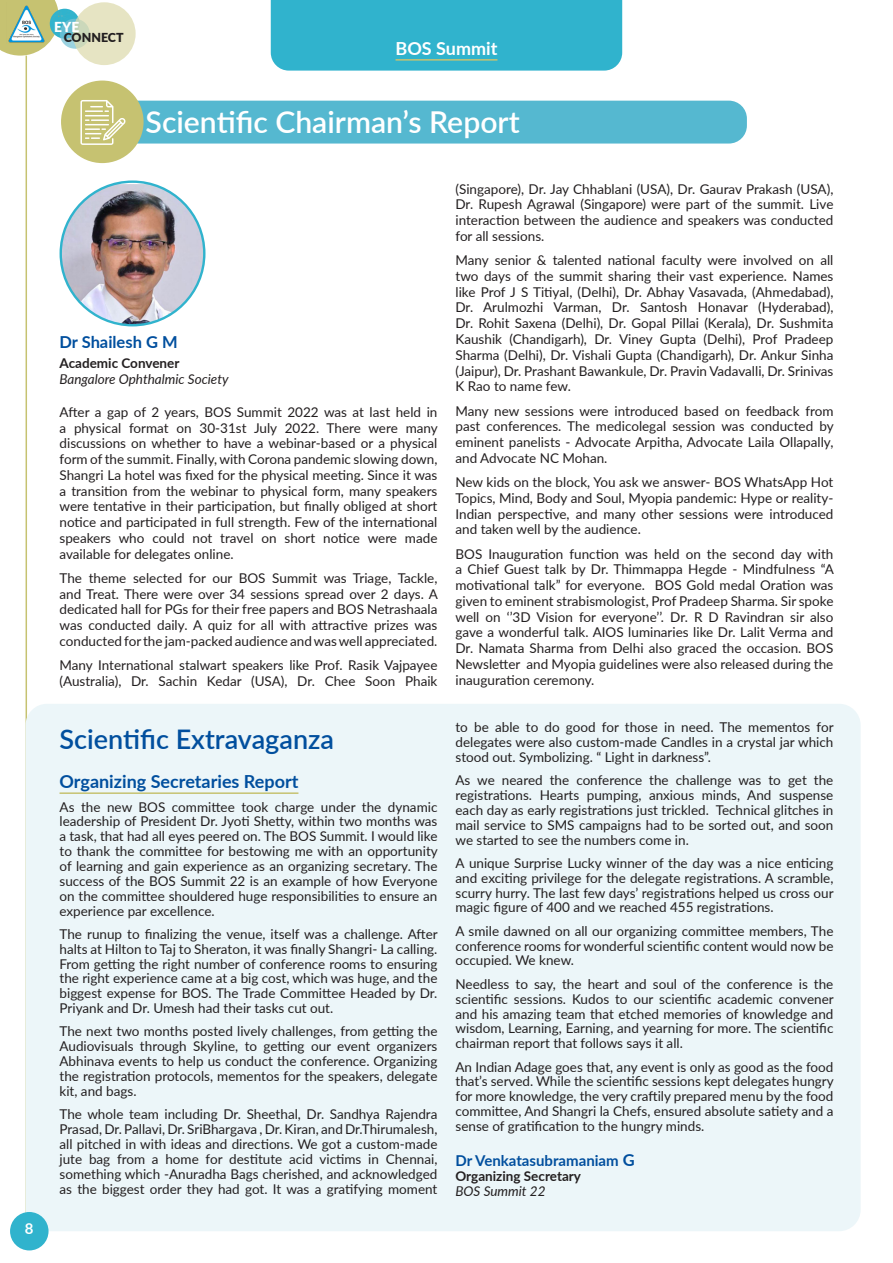
<style>
.page{position:relative;width:893px;height:1263px;background:#fff}
.page>*{position:absolute;margin:0;border:0;box-sizing:border-box;transform-origin:0 0}
.header_with_shading{font:600 30.15px "Lato";color:#fff}
.Paragraph_Style_1{font:600 27px "Lato";color:#014f9e}
.SUB_HEAD{font:700 18px "Lato";color:#014f9e}
.SUB_HEAD-2{font:700 18px "Lato";color:#fff}
.name_under_photo{font:700 16.5px "Lato";color:#014f9e}
.name_under_photo-2{font:700 15px "Lato";color:#014f9e}
.t1{font:700 15px "Lato";color:#fff}
.t2{font:900 13.8px "Lato";color:#fff}
.lato_10_light_2mm{font:13.5px/14.9px "Lato";color:#231f20;text-align:justify}
.Body{font:13.5px/15.8px "Lato";color:#231f20;text-align:justify}
.lato_10_light_2mm-2{font:italic 13.5px "Lato";color:#231f20}
.lato_10_light_2mm-3{font:700 13.5px "Lato";color:#231f20}
.t3{font:900 12.45px "Lato";color:#231f20}
.s1{font-size:16.5px}
</style>
<div class="page">
<svg style="left:0;top:0;width:82px;height:56px"></svg>
<svg style="left:73px;top:2px;width:63px;height:63px;background:#e2e2c2"></svg>
<hr style="left:26px;top:56px;width:1px;height:1163px;background:#c6c271">
<img style="left:6px;top:3px;width:41px;height:40px">
<div style="left:26px;top:704px;width:835px;height:527px;background:#ecf6f9;border-radius:22px"></div>
<div style="left:138px;top:101px;width:609px;height:43px;background:#55b8d0"></div>
<div style="left:61px;top:81px;width:83px;height:82px;background:#c6c271;border-radius:50%"></div>
<svg style="left:80px;top:100px;width:46px;height:45px"></svg>
<div style="left:271px;top:0;width:351px;height:71px;background:#30b3cd"></div>
<hr style="left:395px;top:59px;width:102px;height:2px;background:#c6c271">
<img style="left:61px;top:184px;width:143px;height:141px">
<hr style="left:60px;top:792px;width:238px;height:2px;background:#c6c271">
<div style="left:10px;top:1212px;width:39px;height:38px;background:#30b3cd;border-radius:50%"></div>
<p class="t1" style="left:25px;top:1218px;width:10px">8</p>
<p class="t2" style="left:54px;top:16px;width:27px">EYE</p>
<p class="t3" style="left:64px;top:28px;width:61px">CONNECT</p>
<p class="SUB_HEAD-2" style="left:395px;top:35px;width:103px">BOS Summit</p>
<p class="header_with_shading" style="left:146px;top:101px;width:375px">Scientific Chairman’s Report</p>
<p class="name_under_photo" style="left:60px;top:330px;width:120px">Dr Shailesh G M</p>
<p class="lato_10_light_2mm-3" style="left:60px;top:353px;width:121px">Academic Convener</p>
<p class="lato_10_light_2mm-2" style="left:60px;top:369px;width:171px">Bangalore Ophthalmic Society</p>
<p class="Body" style="left:60px;top:403px;width:380px">After a gap of 2 years, BOS Summit 2022 was at last held in a physical format on 30-31st July 2022. There were many discussions on whether to have a webinar-based or a physical form of the summit. Finally, with Corona pandemic slowing down, Shangri La hotel was fixed for the physical meeting. Since it was a transition from the webinar to physical form, many speakers were tentative in their participation, but finally obliged at short notice and participated in full strength. Few of the international speakers who could not travel on short notice were made available for delegates online.</p>
<p class="Body" style="left:60px;top:569px;width:380px">The theme selected for our BOS Summit was Triage, Tackle, and Treat. There were over 34 sessions spread over 2 days. A dedicated hall for PGs for their free papers and BOS Netrashaala was conducted daily. A quiz for all with attractive prizes was conducted for the jam-packed audience and was well appreciated.</p>
<p class="Body" style="left:60px;top:657px;width:379px">Many International stalwart speakers like Prof. Rasik Vajpayee (Australia), Dr. Sachin Kedar (USA), Dr. Chee Soon Phaik</p>
<p class="Paragraph_Style_1" style="left:60px;top:719px;width:276px">Scientific Extravaganza</p>
<p class="SUB_HEAD" style="left:60px;top:768px;width:240px">Organizing Secretaries Report</p>
<p class="lato_10_light_2mm" style="left:60px;top:799px;width:380px">As the new BOS committee took charge under the dynamic leadership of President Dr. Jyoti Shetty, within two months was a task, that had all eyes peered on. The BOS Summit. I would like to thank the committee for bestowing me with an opportunity of learning and gain experience as an organizing secretary. The success of the BOS Summit 22 is an example of how Everyone on the committee shouldered huge responsibilities to ensure an experience par excellence.</p>
<p class="lato_10_light_2mm" style="left:60px;top:926px;width:380px">The runup to finalizing the venue, itself was a challenge. After halts at Hilton to Taj to Sheraton, it was finally Shangri- La calling.<br>From getting the right number of conference rooms to ensuring the right experience came at a big cost, which was huge, and the biggest expense for BOS. The Trade Committee Headed by Dr.<br>Priyank and Dr. Umesh had their tasks cut out.</p>
<p class="lato_10_light_2mm" style="left:60px;top:1023px;width:379px">The next two months posted lively challenges, from getting the Audiovisuals through Skyline, to getting our event organizers Abhinava events to help us conduct the conference. Organizing the registration protocols, mementos for the speakers, delegate kit, and bags.</p>
<p class="lato_10_light_2mm" style="left:60px;top:1106px;width:379px">The whole team including Dr. Sheethal, Dr. Sandhya Rajendra Prasad, Dr. Pallavi, Dr. SriBhargava , Dr. Kiran, and Dr.Thirumalesh, all pitched in with ideas and directions. We got a custom-made jute bag from a home for destitute acid victims in Chennai, something which -Anuradha Bags cherished, and acknowledged as the biggest order they had got. It was a gratifying moment</p>
<p class="Body" style="left:455px;top:180px;width:379px">(Singapore), Dr. Jay Chhablani (USA), Dr. Gaurav Prakash (USA), Dr. Rupesh Agrawal (Singapore) were part of the summit. Live interaction between the audience and speakers was conducted for all sessions.</p>
<p class="Body" style="left:455px;top:252px;width:379px">Many senior &amp; talented national faculty were involved on all two days of the summit sharing their vast experience. Names like Prof J S Titiyal, (Delhi), Dr. Abhay Vasavada, (Ahmedabad), Dr. Arulmozhi Varman, Dr. Santosh Honavar (Hyderabad), Dr. Rohit Saxena (Delhi), Dr. Gopal Pillai (Kerala), Dr. Sushmita Kaushik (Chandigarh), Dr. Viney Gupta (Delhi), Prof Pradeep Sharma (Delhi), Dr. Vishali Gupta (Chandigarh), Dr. Ankur Sinha (Jaipur), Dr. Prashant Bawankule, Dr. Pravin Vadavalli, Dr. Srinivas K Rao to name few.</p>
<p class="Body" style="left:455px;top:402px;width:380px">Many new sessions were introduced based on feedback from past conferences. The medicolegal session was conducted by eminent panelists - Advocate Arpitha, Advocate Laila Ollapally, and Advocate NC Mohan.</p>
<p class="Body" style="left:455px;top:474px;width:379px">New kids on the block, You ask we answer- BOS WhatsApp Hot Topics, Mind, Body and Soul, Myopia pandemic: Hype or reality-Indian perspective, and many other sessions were introduced and taken well by the audience.</p>
<p class="Body" style="left:455px;top:545px;width:380px">BOS Inauguration function was held on the second day with a Chief Guest talk by Dr. Thimmappa Hegde - Mindfulness “A motivational talk” for everyone. BOS Gold medal Oration was given to eminent strabismologist, Prof Pradeep Sharma. Sir spoke well on ‘’3D Vision for everyone’’. Dr. R D Ravindran sir also gave a wonderful talk. AIOS luminaries like Dr. Lalit Verma and Dr. Namata Sharma from Delhi also graced the occasion. BOS Newsletter and Myopia guidelines were also released during the inauguration ceremony.</p>
<p class="lato_10_light_2mm" style="left:455px;top:719px;width:380px">to be able to do good for those in need. The mementos for delegates were also custom-made Candles in a crystal jar which stood out. Symbolizing. “ Light in darkness”.</p>
<p class="lato_10_light_2mm" style="left:455px;top:772px;width:379px">As we neared the conference the challenge was to get the registrations. Hearts pumping, anxious minds, And suspense each day as early registrations just trickled. Technical glitches in mail service to SMS campaigns had to be sorted out, and soon we started to see the numbers come in.</p>
<p class="lato_10_light_2mm" style="left:455px;top:855px;width:380px">A unique Surprise Lucky winner of the day was a nice enticing and exciting privilege for the delegate registrations. A scramble, scurry hurry. The last few days’ registrations helped us cross our magic figure of 400 and we reached 455 registrations.</p>
<p class="lato_10_light_2mm" style="left:455px;top:923px;width:379px">A smile dawned on all our organizing committee members, The conference rooms for wonderful scientific content would now be occupied. We knew.</p>
<p class="lato_10_light_2mm" style="left:455px;top:976px;width:380px">Needless to say, the heart and soul of the conference is the scientific sessions. Kudos to our scientific academic convener and his amazing team that etched memories of knowledge and wisdom, Learning, Earning, and yearning for more. The scientific chairman report that follows says it all.</p>
<p class="lato_10_light_2mm" style="left:455px;top:1059px;width:380px">An Indian Adage goes that, any event is only as good as the food that’s served. While the scientific sessions kept delegates hungry for more knowledge, the very craftily prepared menu by the food committee, And Shangri la Chefs, ensured absolute satiety and a sense of gratification to the hungry minds.</p>
<p class="name_under_photo-2" style="left:455px;top:1150px;width:181px">Dr Venkatasubramaniam <span class="s1">G</span></p>
<p class="lato_10_light_2mm-3" style="left:455px;top:1166px;width:127px">Organizing Secretary</p>
<p class="lato_10_light_2mm-2" style="left:455px;top:1181px;width:91px">BOS Summit 22</p>
</div>
